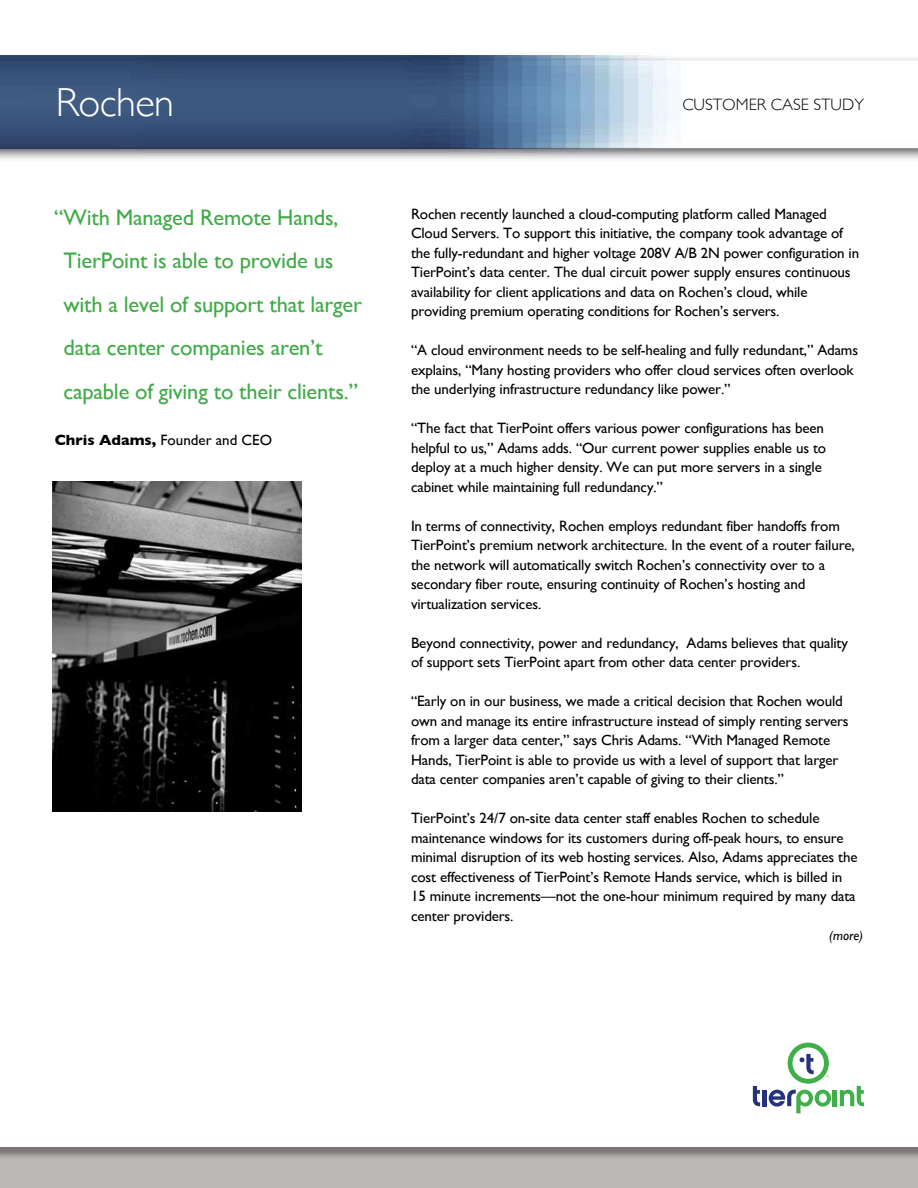
<style>
.page{position:relative;width:918px;height:1188px;background:#fff}
.page>*{position:absolute;margin:0;border:0;box-sizing:border-box;transform-origin:0 0}
.t1{font:300 40.5px "Gill Sans";letter-spacing:-.015em;color:#fff}
.t2{font:22.5px/43.5px "Gill Sans";letter-spacing:-.01em;color:#40ab48}
.t3{font:300 16.5px "Gill Sans";color:#000}
.t4{font:15px/19.5px "Gill Sans";letter-spacing:-.01em;color:#000}
.t5{font:italic 13.5px "Gill Sans";color:#000}
.s1{font-weight:700}
</style>
<div class="page">
<img style="left:0;top:53px;width:918px;height:107px">
<svg style="left:753px;top:1086px;width:7px;height:21px"></svg>
<hr style="left:763px;top:1090px;width:4px;height:16px;background:#26327b">
<hr style="left:833px;top:1090px;width:4px;height:16px;background:#40ae49">
<svg style="left:840px;top:1086px;width:24px;height:21px"></svg>
<svg style="left:769px;top:1043px;width:62px;height:70px"></svg>
<img style="left:53px;top:482px;width:248px;height:329px">
<h1 class="t1" style="left:56px;top:78px;width:120px">Rochen</h1>
<p class="t3" style="left:682px;top:95px;width:183px">CUSTOMER CASE STUDY</p>
<h2 class="t2" style="left:64px;top:197px;width:300px;text-indent:-9px">“ With Managed Remote Hands,<br>TierPoint is able to provide us with a level of support that larger data center companies aren’t capable of giving to their clients.”</h2>
<p class="t4" style="left:55px;top:431px;width:219px"><span class="s1">Chris Adams,</span> Founder and CEO</p>
<p class="t4" style="left:411px;top:205px;width:450px">Rochen recently launched a cloud-computing platform called Managed Cloud Servers. To support this initiative, the company took advantage of the fully-redundant and higher voltage 208V A/B 2N power configuration in TierPoint’s data center. The dual circuit power supply ensures continuous availability for client applications and data on Rochen’s cloud, while providing premium operating conditions for Rochen’s servers.</p>
<p class="t4" style="left:411px;top:342px;width:449px">“A cloud environment needs to be self-healing and fully redundant,” Adams explains, “Many hosting providers who offer cloud services often overlook the underlying infrastructure redundancy like power.”</p>
<p class="t4" style="left:411px;top:420px;width:417px">“The fact that TierPoint offers various power configurations has been helpful to us,” Adams adds. “Our current power supplies enable us to deploy at a much higher density. We can put more servers in a single cabinet while maintaining full redundancy.”</p>
<p class="t4" style="left:411px;top:517px;width:445px">In terms of connectivity, Rochen employs redundant fiber handoffs from TierPoint’s premium network architecture. In the event of a router failure, the network will automatically switch Rochen’s connectivity over to a secondary fiber route, ensuring continuity of Rochen’s hosting and virtualization services.</p>
<p class="t4" style="left:411px;top:634px;width:439px">Beyond connectivity, power and redundancy, Adams believes that quality of support sets TierPoint apart from other data center providers.</p>
<p class="t4" style="left:411px;top:693px;width:439px">“Early on in our business, we made a critical decision that Rochen would own and manage its entire infrastructure instead of simply renting servers from a larger data center,” says Chris Adams. “With Managed Remote Hands, TierPoint is able to provide us with a level of support that larger data center companies aren’t capable of giving to their clients.”</p>
<p class="t4" style="left:411px;top:810px;width:448px">TierPoint’s 24/7 on-site data center staff enables Rochen to schedule maintenance windows for its customers during off-peak hours, to ensure minimal disruption of its web hosting services. Also, Adams appreciates the cost effectiveness of TierPoint’s Remote Hands service, which is billed in 15 minute increments—not the one-hour minimum required by many data center providers.</p>
<p class="t5" style="left:829px;top:930px;width:36px">(more)</p>
</div>
